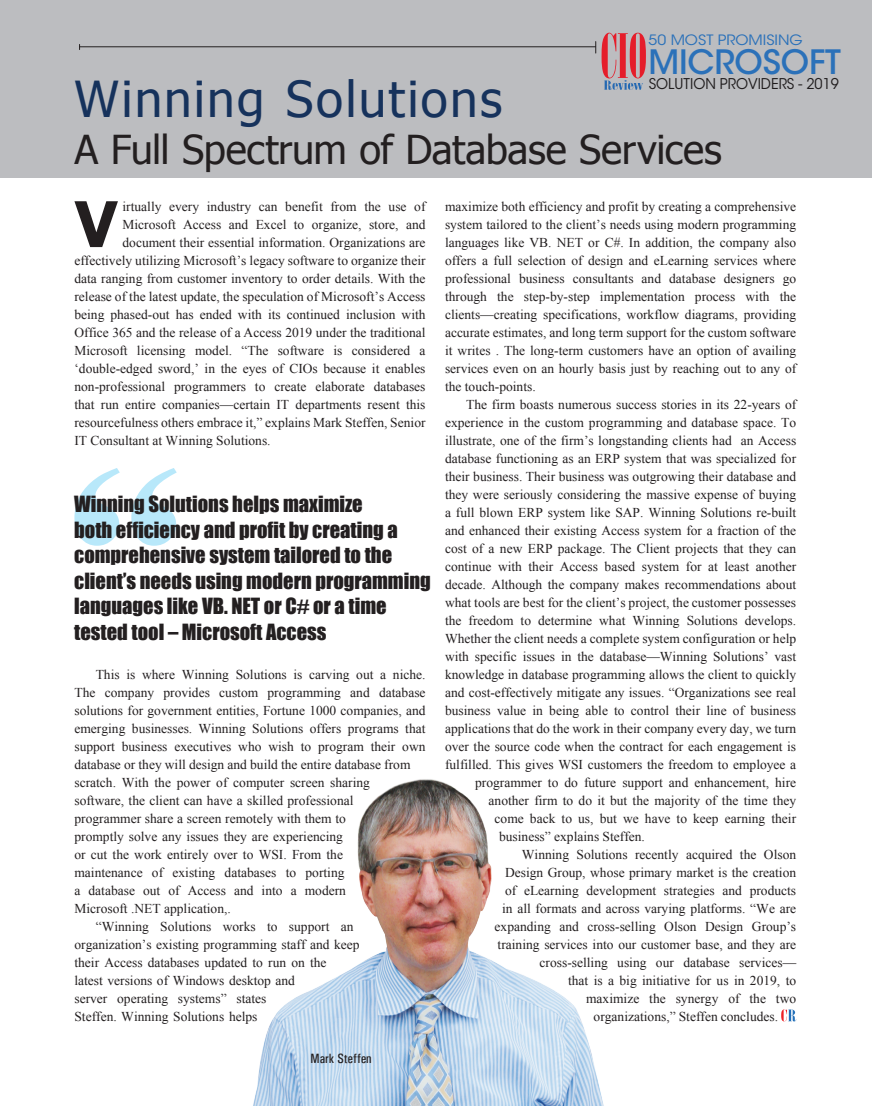
<style>
.page{position:relative;width:872px;height:1106px;background:#fff}
.page>*{position:absolute;margin:0;border:0;box-sizing:border-box;transform-origin:0 0}
.t1{font:700 63px "Tahoma";color:#231f20}
.t2{font:49.5px "Tahoma";letter-spacing:.045em;color:#16325c}
.t3{font:39.75px "Tahoma";letter-spacing:-.01em;color:#231f20}
.t4{font:500 33.3px "ITC Avant Garde Std";letter-spacing:-.005em;color:#2b71b9}
.t5{font:20.55px/25.5px "Impact";color:#231f20}
.t6{font:14.7px "ITC Avant Garde Std";color:#201d1e;scale:.96 1}
.t7{font:14.25px "ITC Avant Garde Std";color:#2b71b9;scale:1.08 1}
.t8{font:13.5px/18px "Times New Roman";color:#231f20;text-align:justify}
.t9{font:13.5px "Univers Condensed";color:#231f20}
</style>
<div class="page">
<svg style="left:74px;top:468px;width:103px;height:78px"></svg>
<div style="left:0;top:0;width:872px;height:178px;background:#bcbdc0"></div>
<svg style="left:781px;top:1009px;width:15px;height:12px"></svg>
<hr style="left:79px;top:47px;width:516px;height:1px;background:#231f20">
<img style="left:253px;top:779px;width:351px;height:327px">
<svg style="left:595px;top:33px;width:51px;height:57px"></svg>
<p class="t7" style="left:648px;top:31px;width:144px">50 MOST PROMISING</p>
<h3 class="t4" style="left:648px;top:41px;width:194px">MICROSOFT</h3>
<p class="t6" style="left:648px;top:75px;width:200px">SOLUTION PROVIDERS - 2019</p>
<h2 class="t2" style="left:74px;top:65px;width:429px">Winning Solutions</h2>
<h3 class="t3" style="left:74px;top:123px;width:649px">A Full Spectrum of Database Services</h3>
<h1 class="t1" style="left:75px;top:180px;width:44px">V</h1>
<p class="t8" style="left:122px;top:197px;width:304px">irtually every industry can benefit from the use of</p>
<p class="t8" style="left:445px;top:197px;width:353px">maximize both efficiency and profit by creating a comprehensive system tailored to the client’s needs using modern programming languages like VB. NET or C#. In addition, the company also offers a full selection of design and eLearning services where professional business consultants and database designers go through the step-by-step implementation process with the clients—creating specifications, workflow diagrams, providing accurate estimates, and long term support for the custom software it writes . The long-term customers have an option of availing services even on an hourly basis just by reaching out to any of the touch-points.</p>
<p class="t8" style="left:466px;top:395px;width:331px">The firm boasts numerous success stories in its 22-years of</p>
<p class="t8" style="left:445px;top:413px;width:353px">experience in the custom programming and database space. To</p>
<p class="t8" style="left:445px;top:431px;width:353px">illustrate, one of the firm’s longstanding clients had an Access</p>
<p class="t8" style="left:445px;top:449px;width:353px">database functioning as an ERP system that was specialized for</p>
<p class="t8" style="left:445px;top:467px;width:353px">their business. Their business was outgrowing their database and</p>
<p class="t8" style="left:445px;top:485px;width:353px">they were seriously considering the massive expense of buying</p>
<p class="t8" style="left:445px;top:503px;width:353px">a full blown ERP system like SAP. Winning Solutions re-built</p>
<p class="t8" style="left:445px;top:521px;width:353px">and enhanced their existing Access system for a fraction of the</p>
<p class="t8" style="left:445px;top:539px;width:353px">cost of a new ERP package. The Client projects that they can</p>
<p class="t8" style="left:445px;top:557px;width:353px">continue with their Access based system for at least another</p>
<p class="t8" style="left:445px;top:575px;width:353px">decade. Although the company makes recommendations about</p>
<p class="t8" style="left:445px;top:593px;width:353px">what tools are best for the client’s project, the customer possesses</p>
<p class="t8" style="left:445px;top:611px;width:353px">the freedom to determine what Winning Solutions develops.</p>
<p class="t8" style="left:445px;top:629px;width:353px">Whether the client needs a complete system configuration or help</p>
<p class="t8" style="left:445px;top:647px;width:353px">with specific issues in the database—Winning Solutions’ vast</p>
<p class="t8" style="left:445px;top:665px;width:353px">knowledge in database programming allows the client to quickly</p>
<p class="t8" style="left:445px;top:683px;width:353px">and cost-effectively mitigate any issues. “Organizations see real</p>
<p class="t8" style="left:445px;top:701px;width:353px">business value in being able to control their line of business</p>
<p class="t8" style="left:445px;top:719px;width:353px">applications that do the work in their company every day, we turn</p>
<p class="t8" style="left:445px;top:737px;width:353px">over the source code when the contract for each engagement is</p>
<p class="t8" style="left:445px;top:755px;width:353px">fulfilled. This gives WSI customers the freedom to employee a</p>
<p class="t8" style="left:475px;top:773px;width:323px">programmer to do future support and enhancement, hire</p>
<p class="t8" style="left:488px;top:791px;width:309px">another firm to do it but the majority of the time they</p>
<p class="t8" style="left:494px;top:809px;width:303px">come back to us, but we have to keep earning their</p>
<p class="t8" style="left:499px;top:827px;width:147px">business” explains Steffen.</p>
<p class="t8" style="left:522px;top:845px;width:276px">Winning Solutions recently acquired the Olson</p>
<p class="t8" style="left:505px;top:863px;width:293px">Design Group, whose primary market is the creation</p>
<p class="t8" style="left:505px;top:881px;width:293px">of eLearning development strategies and products</p>
<p class="t8" style="left:502px;top:899px;width:296px">in all formats and across varying platforms. “We are</p>
<p class="t8" style="left:494px;top:917px;width:303px">expanding and cross-selling Olson Design Group’s</p>
<p class="t8" style="left:497px;top:935px;width:300px">training services into our customer base, and they are</p>
<p class="t8" style="left:539px;top:953px;width:258px">cross-selling using our database services—</p>
<p class="t8" style="left:568px;top:971px;width:229px">that is a big initiative for us in 2019, to</p>
<p class="t8" style="left:586px;top:989px;width:212px">maximize the synergy of the two</p>
<p class="t8" style="left:593px;top:1007px;width:186px">organizations,” Steffen concludes.</p>
<p class="t8" style="left:122px;top:215px;width:304px">Microsoft Access and Excel to organize, store, and</p>
<p class="t8" style="left:122px;top:233px;width:304px">document their essential information. Organizations are</p>
<p class="t8" style="left:74px;top:251px;width:353px">effectively utilizing Microsoft’s legacy software to organize their</p>
<p class="t8" style="left:74px;top:269px;width:353px">data ranging from customer inventory to order details. With the</p>
<p class="t8" style="left:74px;top:287px;width:353px">release of the latest update, the speculation of Microsoft’s Access</p>
<p class="t8" style="left:74px;top:305px;width:353px">being phased-out has ended with its continued inclusion with</p>
<p class="t8" style="left:74px;top:323px;width:353px">Office 365 and the release of a Access 2019 under the traditional</p>
<p class="t8" style="left:74px;top:341px;width:353px">Microsoft licensing model. “The software is considered a</p>
<p class="t8" style="left:74px;top:359px;width:353px">‘double-edged sword,’ in the eyes of CIOs because it enables</p>
<p class="t8" style="left:74px;top:377px;width:353px">non-professional programmers to create elaborate databases</p>
<p class="t8" style="left:74px;top:395px;width:353px">that run entire companies—certain IT departments resent this</p>
<p class="t8" style="left:74px;top:413px;width:353px">resourcefulness others embrace it,” explains Mark Steffen, Senior</p>
<p class="t8" style="left:74px;top:431px;width:198px">IT Consultant at Winning Solutions.</p>
<h3 class="t5" style="left:74px;top:491px;width:358px">Winning Solutions helps maximize<br>both efficiency and profit by creating a comprehensive system tailored to the client’s needs using modern programming languages like VB. NET or C# or a time tested tool – Microsoft Access</h3>
<p class="t8" style="left:96px;top:665px;width:331px">This is where Winning Solutions is carving out a niche.</p>
<p class="t8" style="left:74px;top:683px;width:353px">The company provides custom programming and database</p>
<p class="t8" style="left:74px;top:701px;width:353px">solutions for government entities, Fortune 1000 companies, and</p>
<p class="t8" style="left:74px;top:719px;width:353px">emerging businesses. Winning Solutions offers programs that</p>
<p class="t8" style="left:74px;top:737px;width:352px">support business executives who wish to program their own</p>
<p class="t8" style="left:74px;top:755px;width:338px">database or they will design and build the entire database from</p>
<p class="t8" style="left:74px;top:773px;width:297px">scratch. With the power of computer screen sharing</p>
<p class="t8" style="left:74px;top:791px;width:281px">software, the client can have a skilled professional</p>
<p class="t8" style="left:74px;top:809px;width:273px">programmer share a screen remotely with them to</p>
<p class="t8" style="left:74px;top:827px;width:270px">promptly solve any issues they are experiencing</p>
<p class="t8" style="left:74px;top:845px;width:270px">or cut the work entirely over to WSI. From the</p>
<p class="t8" style="left:74px;top:863px;width:272px">maintenance of existing databases to porting</p>
<p class="t8" style="left:74px;top:881px;width:273px">a database out of Access and into a modern</p>
<p class="t8" style="left:74px;top:899px;width:158px">Microsoft .NET application,.</p>
<p class="t8" style="left:96px;top:917px;width:259px">“Winning Solutions works to support an</p>
<p class="t8" style="left:74px;top:935px;width:287px">organization’s existing programming staff and keep</p>
<p class="t8" style="left:74px;top:953px;width:254px">their Access databases updated to run on the</p>
<p class="t8" style="left:74px;top:971px;width:222px">latest versions of Windows desktop and</p>
<p class="t8" style="left:74px;top:989px;width:194px">server operating systems” states</p>
<p class="t8" style="left:74px;top:1007px;width:185px">Steffen. Winning Solutions helps</p>
<p class="t9" style="left:310px;top:1050px;width:63px">Mark Steffen</p>
</div>
